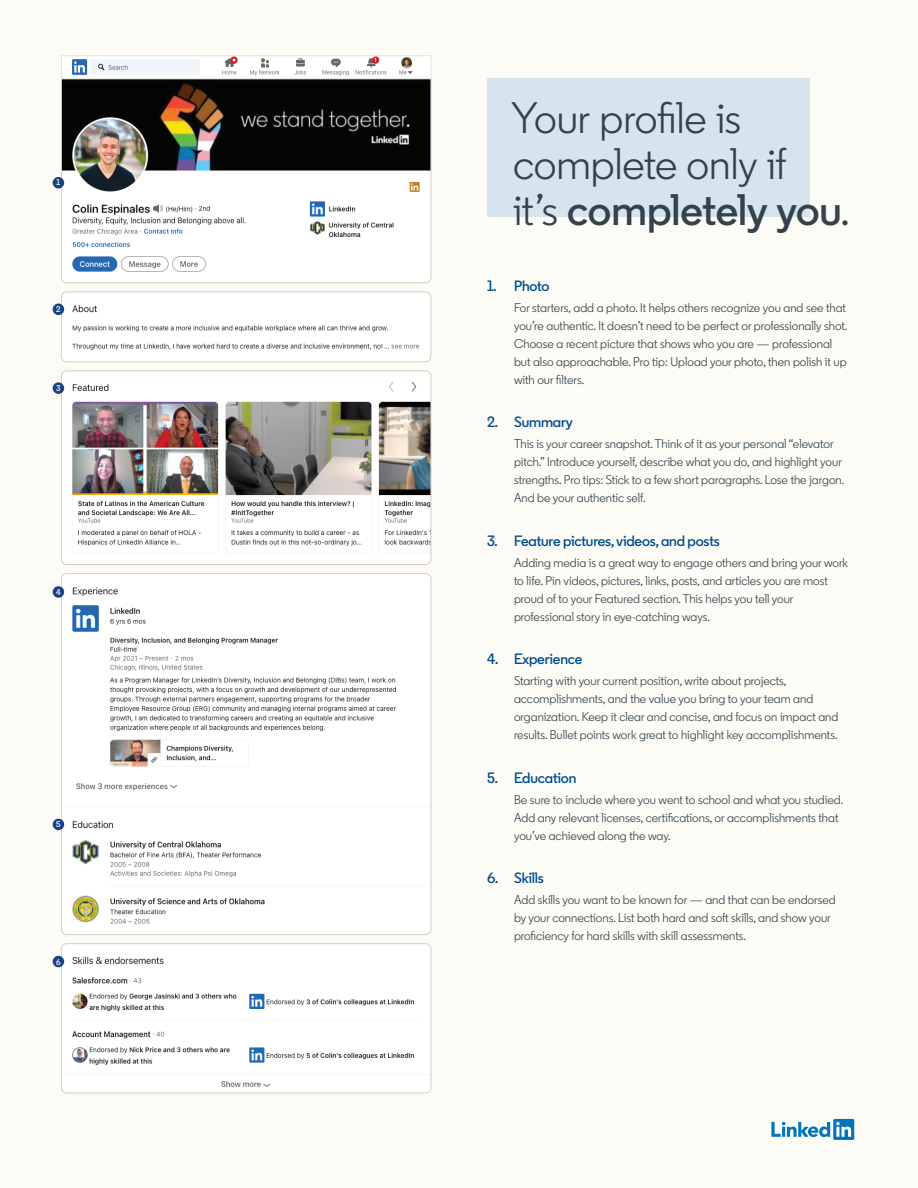
<style>
.page{position:relative;width:918px;height:1188px;background:#fcfbf5}
.page>*{position:absolute;margin:0;border:0;box-sizing:border-box;transform-origin:0 0}
.t1{font:44.1px/45.9px "Community";letter-spacing:-.005em;color:#33424d}
.t2{font:600 15px "Community";letter-spacing:-.01em;color:#004d8f}
.t3{font:12.75px/18px "Community";color:#33424d}
.t4{font:600 8.25px "Community";color:#fff}
.s1{font-weight:600}
</style>
<div class="page">
<div style="left:487px;top:78px;width:322px;height:139px;background:#d5e4ed"></div>
<svg style="left:771px;top:1119px;width:83px;height:21px"></svg>
<img style="left:61px;top:944px;width:370px;height:149px">
<div style="left:61px;top:943px;width:370px;height:150px;border:1px solid #d6cec2;border-radius:5px"></div>
<img style="left:62px;top:574px;width:369px;height:361px">
<div style="left:61px;top:573px;width:370px;height:362px;border:1px solid #d6cec2;border-radius:5px"></div>
<img style="left:61px;top:292px;width:370px;height:70px">
<div style="left:61px;top:292px;width:370px;height:70px;border:1px solid #d6cec2;border-radius:5px"></div>
<img style="left:61px;top:371px;width:370px;height:194px">
<div style="left:61px;top:371px;width:370px;height:194px;border:1px solid #d6cec2;border-radius:5px"></div>
<img style="left:72px;top:58px;width:341px;height:18px">
<svg style="left:61px;top:79px;width:370px;height:204px"></svg>
<div style="left:61px;top:56px;width:370px;height:23px;border:1px solid #e6e3dc"></div>
<div style="left:53px;top:956px;width:11px;height:11px;background:#1a4382;border-radius:50%"></div>
<div style="left:53px;top:819px;width:11px;height:11px;background:#1a4382;border-radius:50%"></div>
<div style="left:53px;top:586px;width:11px;height:12px;background:#1a4382;border-radius:50%"></div>
<div style="left:53px;top:382px;width:11px;height:12px;background:#1a4382;border-radius:50%"></div>
<div style="left:53px;top:304px;width:11px;height:11px;background:#1a4382;border-radius:50%"></div>
<div style="left:53px;top:177px;width:11px;height:12px;background:#1a4382;border-radius:50%"></div>
<p class="t4" style="left:57px;top:177px;width:5px">1</p>
<p class="t4" style="left:56px;top:304px;width:6px">2</p>
<p class="t4" style="left:56px;top:383px;width:6px">3</p>
<p class="t4" style="left:56px;top:587px;width:6px">4</p>
<p class="t4" style="left:56px;top:819px;width:6px">5</p>
<p class="t4" style="left:56px;top:957px;width:6px">6</p>
<h1 class="t1" style="left:511px;top:95px;width:340px">Your profile is complete only if<br>it’s <span class="s1">completely you</span>.</h1>
<p class="t2" style="left:487px;top:276px;width:64px">1. Photo</p>
<p class="t3" style="left:514px;top:298px;width:335px">For starters, add a photo. It helps others recognize you and see that you’re authentic. It doesn’t need to be perfect or professionally shot.<br>Choose a recent picture that shows who you are — professional but also approachable. Pro tip: Upload your photo, then polish it up with our filters.</p>
<p class="t2" style="left:487px;top:413px;width:87px">2. Summary</p>
<p class="t3" style="left:514px;top:435px;width:332px">This is your career snapshot. Think of it as your personal “elevator pitch.” Introduce yourself, describe what you do, and highlight your strengths. Pro tips: Stick to a few short paragraphs. Lose the jargon.<br>And be your authentic self.</p>
<p class="t2" style="left:487px;top:531px;width:234px">3. Feature pictures, videos, and posts</p>
<p class="t3" style="left:514px;top:553px;width:336px">Adding media is a great way to engage others and bring your work to life. Pin videos, pictures, links, posts, and articles you are most proud of to your Featured section. This helps you tell your professional story in eye-catching ways.</p>
<p class="t2" style="left:487px;top:650px;width:97px">4. Experience</p>
<p class="t3" style="left:514px;top:672px;width:326px">Starting with your current position, write about projects, accomplishments, and the value you bring to your team and organization. Keep it clear and concise, and focus on impact and results. Bullet points work great to highlight key accomplishments.</p>
<p class="t2" style="left:487px;top:768px;width:91px">5. Education</p>
<p class="t3" style="left:514px;top:790px;width:331px">Be sure to include where you went to school and what you studied.<br>Add any relevant licenses, certifications, or accomplishments that you’ve achieved along the way.</p>
<p class="t2" style="left:487px;top:869px;width:58px">6. Skills</p>
<p class="t3" style="left:514px;top:891px;width:323px">Add skills you want to be known for — and that can be endorsed by your connections. List both hard and soft skills, and show your proficiency for hard skills with skill assessments.</p>
</div>
